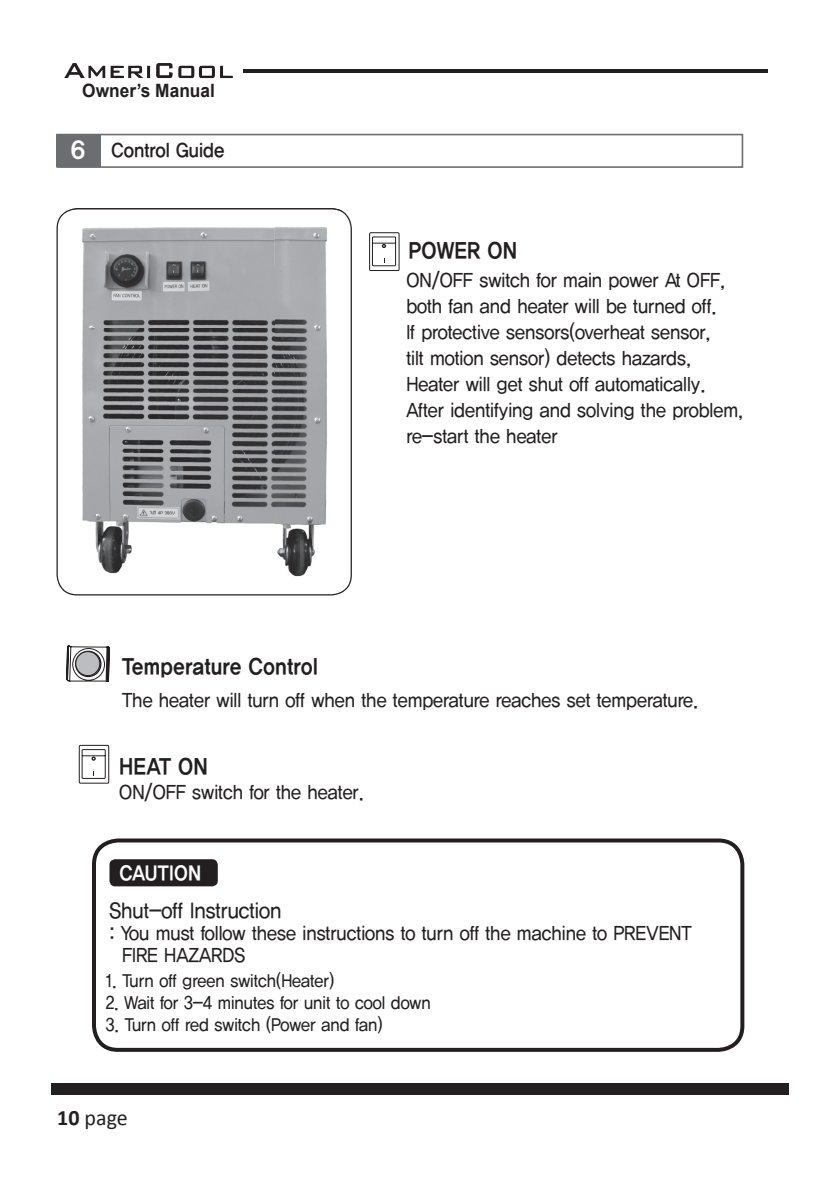
<style>
.page{position:relative;width:840px;height:1191px;background:#fff}
.page>*{position:absolute;margin:0;border:0;box-sizing:border-box;transform-origin:0 0}
.t1{font:22px "YDIYGO350";color:#231f20;scale:.9 1}
.t2{font:22px "YDIYGO130";color:#231f20;scale:.9 1}
.t3{font:22px "Calibri";color:#231f20}
.t4{font:20px/26px "YDIYGO130";color:#231f20;scale:.9 1}
.t5{font:20px "YDIYGO140";color:#231f20;scale:.9 1}
.t6{font:20px "YDIYGO150";color:#fff;scale:.9 1}
.t7{font:700 18.4px "Arial";color:#231f20;scale:.94 1}
.t8{font:18px "YDIYGO130";color:#231f20;scale:.9 1}
.s1{font-family:"YDIYGO150";font-size:24px;color:#fff}
.s2{font-weight:700}
</style>
<div class="page">
<hr style="left:243px;top:69px;width:524px;height:4px;background:#231f20">
<div style="left:51px;top:1083px;width:737px;height:11px;background:#231f20"></div>
<svg style="left:64px;top:63px;width:86px;height:15px"></svg>
<svg style="left:156px;top:63px;width:77px;height:15px"></svg>
<div style="left:56px;top:135px;width:45px;height:32px;background:#6c6d70"></div>
<div style="left:56px;top:134px;width:686px;height:34px;border:2px solid #6c6d70"></div>
<svg style="left:56px;top:209px;width:295px;height:386px"></svg>
<img style="left:72px;top:212px;width:270px;height:364px">
<img style="left:72px;top:208px;width:270px;height:4px">
<svg style="left:66px;top:645px;width:44px;height:37px"></svg>
<svg style="left:76px;top:651px;width:25px;height:25px"></svg>
<div style="left:75px;top:650px;width:26px;height:27px;border:1px solid #231f20;border-radius:50%"></div>
<div style="left:76px;top:651px;width:24px;height:24px;background:#bcbdc0;border-radius:50%"></div>
<div style="left:76px;top:651px;width:24px;height:24px;border:1px solid #231f20;border-radius:50%"></div>
<svg style="left:369px;top:232px;width:30px;height:39px"></svg>
<svg style="left:79px;top:744px;width:30px;height:40px"></svg>
<div style="left:92px;top:838px;width:652px;height:213px;border:4px solid #231f20;border-radius:24px"></div>
<div style="left:109px;top:859px;width:109px;height:27px;background:#231f20;border-radius:6px"></div>
<p class="t7" style="left:82px;top:78px;width:142px">Owner’s Manual</p>
<p class="t5" style="left:71px;top:139px;width:172px"><span class="s1">6</span> Control Guide</p>
<p class="t1" style="left:122px;top:655px;width:219px">Temperature Control</p>
<p class="t1" style="left:408px;top:239px;width:122px">POWER ON</p>
<p class="t4" style="left:406px;top:268px;width:376px">ON/OFF switch for main power At OFF, both fan and heater will be turned off.<br>If protective sensors(overheat sensor,<br>tilt motion sensor) detects hazards, Heater will get shut off automatically.<br>After identifying and solving the problem, re-start the heater</p>
<p class="t4" style="left:122px;top:687px;width:641px">The heater will turn off when the temperature reaches set temperature.</p>
<p class="t1" style="left:119px;top:755px;width:100px">HEAT ON</p>
<p class="t4" style="left:119px;top:779px;width:273px">ON/OFF switch for the heater.</p>
<p class="t6" style="left:120px;top:862px;width:92px">CAUTION</p>
<p class="t2" style="left:109px;top:897px;width:192px">Shut-off Instruction</p>
<p class="t4" style="left:122px;top:922px;width:634px;line-height:22px;text-indent:-13px">: You must follow these instructions to turn off the machine to PREVENT<br>FIRE HAZARDS</p>
<p class="t8" style="left:106px;top:970px;width:255px">1. Turn off green switch(Heater)</p>
<p class="t8" style="left:106px;top:992px;width:362px">2. Wait for 3-4 minutes for unit to cool down</p>
<p class="t8" style="left:106px;top:1014px;width:309px">3. Turn off red switch (Power and fan)</p>
<p class="t3" style="left:57px;top:1103px;width:72px"><span class="s2">10</span> page</p>
</div>
